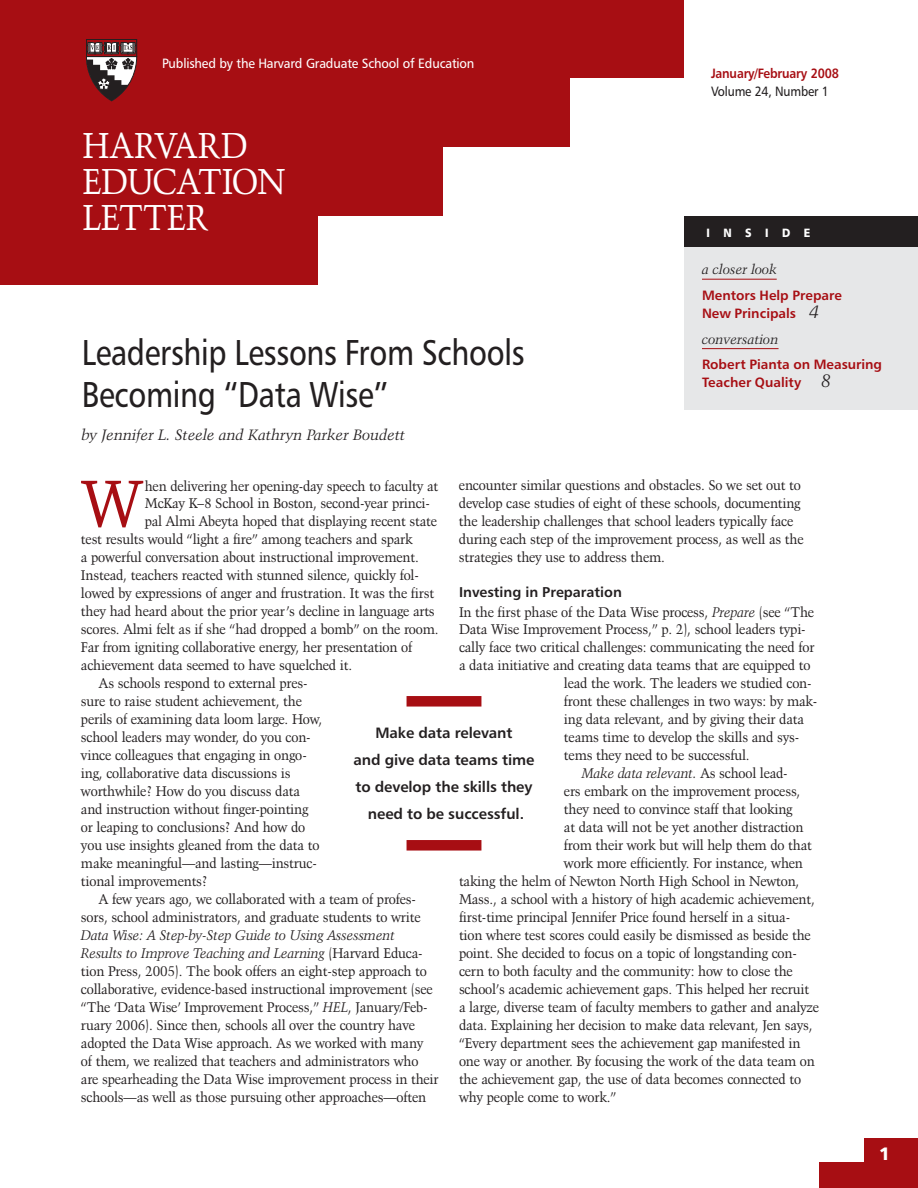
<style>
.page{position:relative;width:918px;height:1188px;background:#fff}
.page>*{position:absolute;margin:0;border:0;box-sizing:border-box;transform-origin:0 0}
.t1{font:65.85px "Kuenstler 480 BT";color:#a70e13;scale:.95 1}
.t2{font:36px/42px "Humanist 777 BT Roman B";letter-spacing:-.01em;color:#231f20;scale:.85 1}
.t3{font:36px/36px "Kuenstler 480 BT";letter-spacing:-.005em;color:#fff;scale:.9 1}
.t4{font:18px "Humanist 777 BT Black B";color:#fff}
.t5{font:15px/27px "Humanist 777 BT Bold B";letter-spacing:-.005em;color:#231f20;text-align:center}
.t6{font:italic 15px "Kuenstler 480 BT";color:#231f20}
.t7{font:14.25px "Humanist 777 BT Bold B";color:#231f20}
.t8{font:13.95px/18px "Kuenstler 480 BT";letter-spacing:-.01em;color:#231f20;scale:.95 1}
.t9{font:italic 13.95px "Kuenstler 480 BT";letter-spacing:-.01em;color:#231f20;scale:.95 1}
.t10{font:13.5px/18px "Humanist 777 BT Bold B";color:#a70e13}
.t11{font:13.5px "Humanist 777 BT Roman B";letter-spacing:-.015em;color:#fff;scale:.95 1}
.t12{font:italic 13.5px "Kuenstler 480 BT";color:#231f20}
.t13{font:13.5px "Humanist 777 BT Bold B";color:#a70e13;scale:.9 1}
.t14{font:13.5px "Humanist 777 BT Roman B";letter-spacing:-.015em;color:#231f20;scale:.9 1}
.t15{font:12px "Humanist 777 BT Black B";letter-spacing:1.25em;color:#fff;scale:.9 1}
.s1{font-family:"Kuenstler 480 BT";font-style:italic;font-size:18px;color:#231f20}
.s2{font-style:italic}
.s3{font-style:normal}
</style>
<div class="page">
<div style="left:684px;top:234px;width:234px;height:176px;background:#e6e7e8"></div>
<hr style="left:702px;top:279px;width:75px;height:1px;background:#a70e13">
<hr style="left:702px;top:348px;width:77px;height:1px;background:#a70e13">
<div style="left:684px;top:216px;width:234px;height:31px;background:#231f20"></div>
<div style="left:407px;top:696px;width:74px;height:11px;background:#a70e13"></div>
<div style="left:407px;top:840px;width:74px;height:11px;background:#a70e13"></div>
<div style="left:819px;top:1162px;width:99px;height:26px;background:#a70e13"></div>
<div style="left:864px;top:1138px;width:54px;height:32px;background:#a70e13"></div>
<div style="left:0;top:75px;width:570px;height:72px;background:#a70e13"></div>
<div style="left:0;top:144px;width:443px;height:72px;background:#a70e13"></div>
<div style="left:0;top:213px;width:317px;height:72px;background:#a70e13"></div>
<div style="left:0;top:0;width:684px;height:78px;background:#a70e13"></div>
<div style="left:86px;top:39px;width:51px;height:18px;background:#a70e13;border:1px solid #231f20"></div>
<svg style="left:86px;top:42px;width:51px;height:59px"></svg>
<p class="t11" style="left:162px;top:55px;width:330px">Published by the Harvard Graduate School of Education</p>
<h2 class="t3" style="left:82px;top:127px;width:218px">Harvard<br>Education<br>Lette</h2>
<h2 class="t3" style="left:186px;top:199px;width:26px">r</h2>
<h2 class="t2" style="left:82px;top:331px;width:523px">Leadership Lessons From Schools<br>Becoming “Data Wise”</h2>
<p class="t6" style="left:82px;top:426px;width:325px">by Jennifer L. Steele and Kathryn Parker Boudett</p>
<p class="t13" style="left:711px;top:65px;width:144px">January/February 2008</p>
<p class="t14" style="left:711px;top:83px;width:132px">Volume 24, Number 1</p>
<p class="t15" style="left:706px;top:226px;width:117px">INSI DE</p>
<p class="t12" style="left:702px;top:261px;width:76px">a closer look</p>
<p class="t10" style="left:702px;top:286px;width:142px">Mentors Help Prepare<br>New Principals <span class="s1">4</span></p>
<p class="t12" style="left:702px;top:331px;width:78px">conversation</p>
<p class="t10" style="left:702px;top:355px;width:182px">Robert Pianta on Measuring<br>Teacher Quality <span class="s1">8</span></p>
<p class="t8" style="left:459px;top:476px;width:364px">encounter similar questions and obstacles. So we set out to develop case studies of eight of these schools, documenting the leadership challenges that school leaders typically face during each step of the improvement process, as well as the strategies they use to address them.</p>
<p class="t7" style="left:459px;top:583px;width:165px">Investing in Preparation</p>
<p class="t8" style="left:459px;top:602px;width:375px">In the first phase of the Data Wise process, <span class="s2">Prepare</span> (see “The</p>
<p class="t8" style="left:459px;top:620px;width:367px">Data Wise Improvement Process,” p. 2), school leaders typi-</p>
<p class="t8" style="left:459px;top:638px;width:376px">cally face two critical challenges: communicating the need for</p>
<p class="t8" style="left:459px;top:656px;width:371px">a data initiative and creating data teams that are equipped to</p>
<p class="t8" style="left:564px;top:674px;width:262px">lead the work. The leaders we studied con-</p>
<p class="t8" style="left:564px;top:692px;width:268px">front these challenges in two ways: by mak-</p>
<p class="t8" style="left:564px;top:710px;width:254px">ing data relevant, and by giving their data</p>
<p class="t8" style="left:564px;top:728px;width:249px">teams time to develop the skills and sys-</p>
<p class="t8" style="left:564px;top:746px;width:197px">tems they need to be successful.</p>
<p class="t9" style="left:582px;top:765px;width:218px">Make data relevant. <span class="s3">As school lead-</span></p>
<p class="t8" style="left:564px;top:782px;width:250px">ers embark on the improvement process,</p>
<p class="t8" style="left:564px;top:800px;width:242px">they need to convince staff that looking</p>
<p class="t8" style="left:564px;top:818px;width:254px">at data will not be yet another distraction</p>
<p class="t8" style="left:564px;top:836px;width:262px">from their work but will help them do that</p>
<p class="t8" style="left:564px;top:854px;width:253px">work more efficiently. For instance, when</p>
<p class="t8" style="left:459px;top:872px;width:360px">taking the helm of Newton North High School in Newton,</p>
<p class="t8" style="left:459px;top:890px;width:376px">Mass., a school with a history of high academic achievement,</p>
<p class="t8" style="left:459px;top:908px;width:350px">first-time principal Jennifer Price found herself in a situa-</p>
<p class="t8" style="left:459px;top:926px;width:372px">tion where test scores could easily be dismissed as beside the</p>
<p class="t8" style="left:459px;top:944px;width:357px">point. She decided to focus on a topic of longstanding con-</p>
<p class="t8" style="left:459px;top:962px;width:353px">cern to both faculty and the community: how to close the</p>
<p class="t8" style="left:459px;top:980px;width:370px">school’s academic achievement gaps. This helped her recruit</p>
<p class="t8" style="left:459px;top:998px;width:380px">a large, diverse team of faculty members to gather and analyze</p>
<p class="t8" style="left:459px;top:1016px;width:374px">data. Explaining her decision to make data relevant, Jen says,</p>
<p class="t8" style="left:459px;top:1034px;width:361px">“Every department sees the achievement gap manifested in</p>
<p class="t8" style="left:459px;top:1052px;width:376px">one way or another. By focusing the work of the data team on</p>
<p class="t8" style="left:459px;top:1070px;width:362px">the achievement gap, the use of data becomes connected to</p>
<p class="t8" style="left:459px;top:1088px;width:167px">why people come to work.”</p>
<h1 class="t1" style="left:81px;top:463px;width:67px">W</h1>
<p class="t8" style="left:145px;top:476px;width:310px">hen delivering her opening-day speech to faculty at</p>
<p class="t8" style="left:145px;top:494px;width:302px">McKay K–8 School in Boston, second-year princi-</p>
<p class="t8" style="left:145px;top:512px;width:309px">pal Almi Abeyta hoped that displaying recent state</p>
<p class="t8" style="left:81px;top:530px;width:350px">test results would “light a fire” among teachers and spark</p>
<p class="t8" style="left:81px;top:548px;width:357px">a powerful conversation about instructional improvement.</p>
<p class="t8" style="left:81px;top:566px;width:357px">Instead, teachers reacted with stunned silence, quickly fol-</p>
<p class="t8" style="left:81px;top:584px;width:373px">lowed by expressions of anger and frustration. It was the first</p>
<p class="t8" style="left:81px;top:602px;width:374px">they had heard about the prior year’s decline in language arts</p>
<p class="t8" style="left:81px;top:620px;width:378px">scores. Almi felt as if she “had dropped a bomb” on the room.</p>
<p class="t8" style="left:81px;top:638px;width:350px">Far from igniting collaborative energy, her presentation of</p>
<p class="t8" style="left:81px;top:656px;width:287px">achievement data seemed to have squelched it.</p>
<p class="t8" style="left:99px;top:674px;width:221px">As schools respond to external pres-</p>
<p class="t8" style="left:81px;top:692px;width:234px">sure to raise student achievement, the</p>
<p class="t8" style="left:81px;top:710px;width:255px">perils of examining data loom large. How,</p>
<p class="t8" style="left:81px;top:728px;width:243px">school leaders may wonder, do you con-</p>
<p class="t8" style="left:81px;top:746px;width:240px">vince colleagues that engaging in ongo-</p>
<p class="t8" style="left:81px;top:764px;width:222px">ing, collaborative data discussions is</p>
<p class="t8" style="left:81px;top:782px;width:232px">worthwhile? How do you discuss data</p>
<p class="t8" style="left:81px;top:800px;width:241px">and instruction without finger-pointing</p>
<p class="t8" style="left:81px;top:818px;width:238px">or leaping to conclusions? And how do</p>
<p class="t8" style="left:81px;top:836px;width:253px">you use insights gleaned from the data to</p>
<p class="t8" style="left:81px;top:854px;width:250px">make meaningful—and lasting—instruc-</p>
<p class="t8" style="left:81px;top:872px;width:135px">tional improvements?</p>
<p class="t8" style="left:99px;top:890px;width:335px">A few years ago, we collaborated with a team of profes-</p>
<p class="t8" style="left:81px;top:908px;width:359px">sors, school administrators, and graduate students to write</p>
<p class="t8" style="left:81px;top:926px;width:378px"><span class="s2">Data Wise: A Step-by-Step Guide to Using Assessment Results to Improve Teaching and Learning</span> (Harvard Educa&shy;tion Press, 2005). The book offers an eight-step approach to collaborative, evidence-based instructional improvement (see “The ‘Data Wise’ Improvement Process,” <span class="s2">HEL</span>, January/Feb&shy;ruary 2006). Since then, schools all over the country have adopted the Data Wise approach. As we worked with many<br>of them, we realized that teachers and administrators who are spearheading the Data Wise improvement process in their schools—as well as those pursuing other approaches—often</p>
<p class="t5" style="left:354px;top:719px;width:182px">Make data relevant<br>and give data teams time to develop the skills they need to be successful.</p>
<p class="t4" style="left:879px;top:1142px;width:13px">1</p>
</div>
